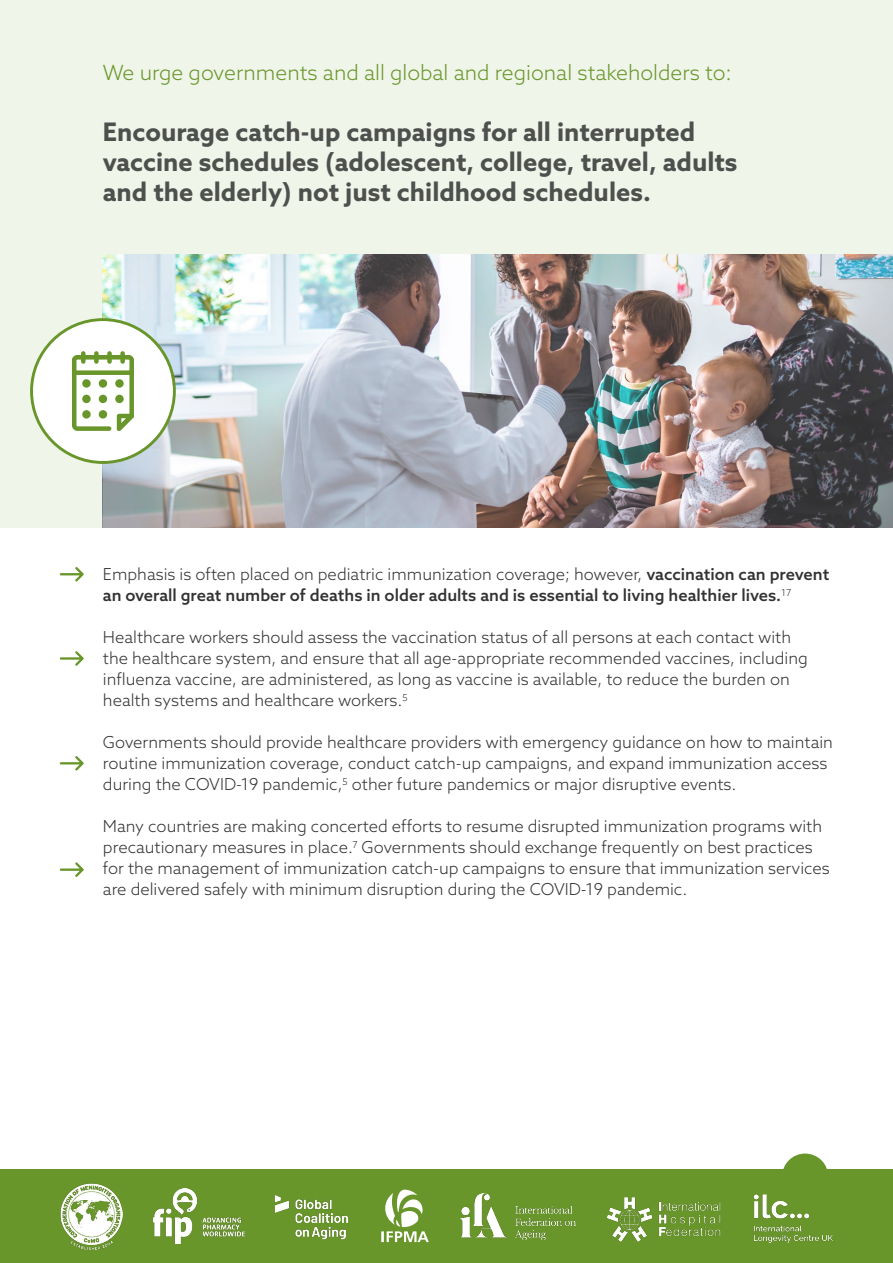
<style>
.page{position:relative;width:893px;height:1263px;background:#fff}
.page>*{position:absolute;margin:0;border:0;box-sizing:border-box;transform-origin:0 0}
.t1{font:700 25.5px/30px "Azo Sans";color:#4e504e}
.t2{font:300 21px "Azo Sans";color:#69962a}
.t3{font:300 16.5px/21px "Azo Sans";color:#323232}
.t4{font:500 16.5px/21px "Azo Sans";color:#323232}
.s1{font-weight:300}
</style>
<div class="page">
<div style="left:0;top:0;width:893px;height:528px;background:#f0f5ea"></div>
<img style="left:103px;top:254px;width:790px;height:274px">
<svg style="left:60px;top:567px;width:24px;height:15px"></svg>
<svg style="left:60px;top:651px;width:24px;height:15px"></svg>
<svg style="left:60px;top:756px;width:24px;height:15px"></svg>
<svg style="left:60px;top:862px;width:24px;height:15px"></svg>
<div style="left:35px;top:323px;width:136px;height:136px;background:#fff;border-radius:50%"></div>
<div style="left:33px;top:321px;width:140px;height:140px;border:5px solid #fff;border-radius:50%"></div>
<div style="left:30px;top:318px;width:146px;height:146px;border:3px solid #69962a;border-radius:50%"></div>
<svg style="left:72px;top:355px;width:62px;height:76px"></svg>
<div style="left:81px;top:351px;width:5px;height:13px;background:#69962a;border-radius:2px"></div>
<div style="left:94px;top:351px;width:5px;height:13px;background:#69962a;border-radius:2px"></div>
<div style="left:107px;top:351px;width:5px;height:13px;background:#69962a;border-radius:2px"></div>
<div style="left:120px;top:351px;width:5px;height:13px;background:#69962a;border-radius:2px"></div>
<div style="left:82px;top:379px;width:9px;height:9px;background:#69962a;border-radius:50%"></div>
<div style="left:99px;top:379px;width:8px;height:9px;background:#69962a;border-radius:50%"></div>
<div style="left:115px;top:379px;width:9px;height:9px;background:#69962a;border-radius:50%"></div>
<div style="left:82px;top:410px;width:9px;height:9px;background:#69962a;border-radius:50%"></div>
<div style="left:99px;top:410px;width:8px;height:9px;background:#69962a;border-radius:50%"></div>
<div style="left:82px;top:395px;width:9px;height:8px;background:#69962a;border-radius:50%"></div>
<div style="left:99px;top:395px;width:8px;height:8px;background:#69962a;border-radius:50%"></div>
<div style="left:115px;top:395px;width:9px;height:8px;background:#69962a;border-radius:50%"></div>
<div style="left:0;top:1169px;width:893px;height:94px;background:#69962a"></div>
<div style="left:782px;top:1153px;width:46px;height:47px;background:#69962a;border-radius:50%"></div>
<svg style="left:381px;top:1189px;width:48px;height:53px"></svg>
<img style="left:61px;top:1183px;width:62px;height:66px">
<img style="left:154px;top:1188px;width:90px;height:56px">
<img style="left:274px;top:1195px;width:75px;height:45px">
<img style="left:460px;top:1193px;width:115px;height:46px">
<img style="left:606px;top:1197px;width:115px;height:45px">
<img style="left:753px;top:1194px;width:80px;height:49px">
<p class="t2" style="left:103px;top:59px;width:630px">We urge governments and all global and regional stakeholders to:</p>
<h1 class="t1" style="left:103px;top:116px;width:636px">Encourage catch-up campaigns for all interrupted vaccine schedules (adolescent, college, travel, adults and the elderly) not just childhood schedules.</h1>
<p class="t4" style="left:103px;top:563px;width:728px"><span class="s1">Emphasis is often placed on pediatric immunization coverage; however,</span> vaccination can prevent an overall great number of deaths in older adults and is essential to living healthier lives.<sup>17</sup></p>
<p class="t3" style="left:103px;top:626px;width:706px">Healthcare workers should assess the vaccination status of all persons at each contact with the healthcare system, and ensure that all age-appropriate recommended vaccines, including influenza vaccine, are administered, as long as vaccine is available, to reduce the burden on health systems and healthcare workers.<sup>5</sup></p>
<p class="t3" style="left:103px;top:731px;width:731px">Governments should provide healthcare providers with emergency guidance on how to maintain routine immunization coverage, conduct catch-up campaigns, and expand immunization access during the COVID-19 pandemic,<sup>5</sup> other future pandemics or major disruptive events.</p>
<p class="t3" style="left:103px;top:815px;width:728px">Many countries are making concerted efforts to resume disrupted immunization programs with precautionary measures in place.<sup>7</sup> Governments should exchange frequently on best practices for the management of immunization catch-up campaigns to ensure that immunization services are delivered safely with minimum disruption during the COVID-19 pandemic.</p>
</div>
